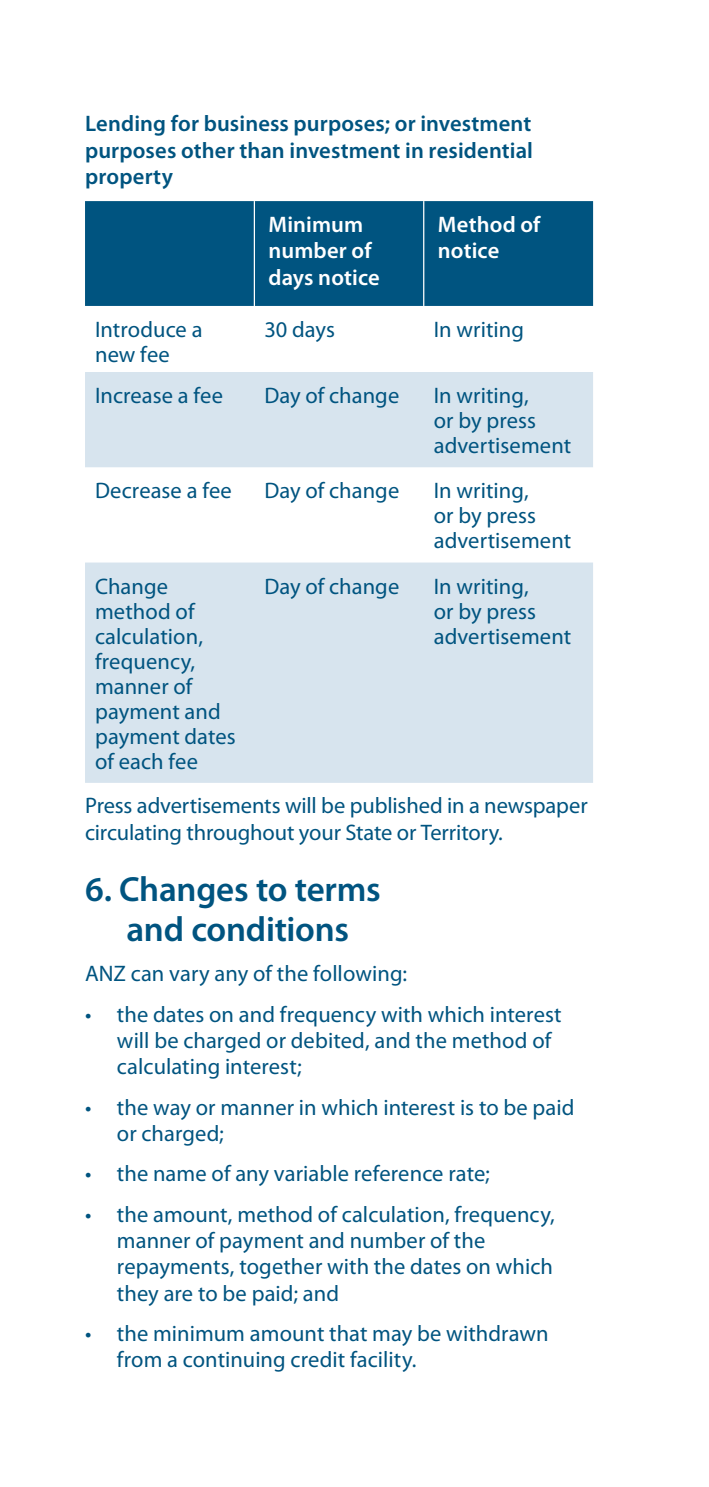
<style>
.page{position:relative;width:709px;height:1487px;background:#fff}
.page>*{position:absolute;margin:0;border:0;box-sizing:border-box;transform-origin:0 0}
.t1{font:600 35px/40px "Myriad Pro";letter-spacing:-.01em;color:#005480;text-align:center}
.t2{font:22.5px/25px "Myriad Pro";color:#005480}
.t3{font:600 22.5px/26.2px "Myriad Pro";letter-spacing:.005em;color:#005480;text-align:justify}
.t4{font:600 22.5px/26.2px "Myriad Pro";letter-spacing:.005em;color:#fff}
</style>
<div class="page">
<div style="left:85px;top:201px;width:508px;height:105px;background:#005480"></div>
<svg style="left:85px;top:372px;width:508px;height:411px;fill:#d7e4ee"></svg>
<hr style="left:254px;top:201px;width:1px;height:105px;background:#fff">
<hr style="left:423px;top:201px;width:1px;height:105px;background:#fff">
<p class="t3" style="left:85px;top:110px;width:449px">Lending for business purposes; or investment purposes other than investment in residential property</p>
<p class="t4" style="left:268px;top:211px;width:113px">Minimum number of days notice</p>
<p class="t4" style="left:438px;top:211px;width:104px">Method of notice</p>
<p class="t2" style="left:95px;top:316px;width:109px">Introduce a new fee</p>
<p class="t2" style="left:264px;top:316px;width:72px">30 days</p>
<p class="t2" style="left:433px;top:316px;width:92px">In writing</p>
<p class="t2" style="left:95px;top:383px;width:130px">Increase a fee</p>
<p class="t2" style="left:264px;top:383px;width:136px">Day of change</p>
<p class="t2" style="left:433px;top:383px;width:139px">In writing,<br>or by press advertisement</p>
<p class="t2" style="left:95px;top:478px;width:138px">Decrease a fee</p>
<p class="t2" style="left:264px;top:478px;width:136px">Day of change</p>
<p class="t2" style="left:433px;top:478px;width:139px">In writing,<br>or by press advertisement</p>
<p class="t2" style="left:95px;top:573px;width:142px">Change method of calculation, frequency, manner of payment and payment dates of each fee</p>
<p class="t2" style="left:264px;top:573px;width:136px">Day of change</p>
<p class="t2" style="left:433px;top:573px;width:139px">In writing,<br>or by press advertisement</p>
<p class="t2" style="left:85px;top:792px;width:504px;line-height:26.2px">Press advertisements will be published in a newspaper circulating throughout your State or Territory.</p>
<h1 class="t1" style="left:85px;top:868px;width:297px">6. Changes to terms and conditions</h1>
<p class="t2" style="left:85px;top:961px;width:323px">ANZ can vary any of the following:</p>
<p class="t2" style="left:117px;top:1000px;width:446px;line-height:26.2px;text-indent:-32px">• the dates on and frequency with which interest will be charged or debited, and the method of calculating interest;</p>
<p class="t2" style="left:117px;top:1093px;width:459px;line-height:26.2px;text-indent:-32px">• the way or manner in which interest is to be paid or charged;</p>
<p class="t2" style="left:85px;top:1161px;width:406px">• the name of any variable reference rate;</p>
<p class="t2" style="left:117px;top:1200px;width:439px;line-height:26.2px;text-indent:-32px">• the amount, method of calculation, frequency, manner of payment and number of the repayments, together with the dates on which they are to be paid; and</p>
<p class="t2" style="left:117px;top:1320px;width:433px;line-height:26.2px;text-indent:-32px">• the minimum amount that may be withdrawn from a continuing credit facility.</p>
</div>
